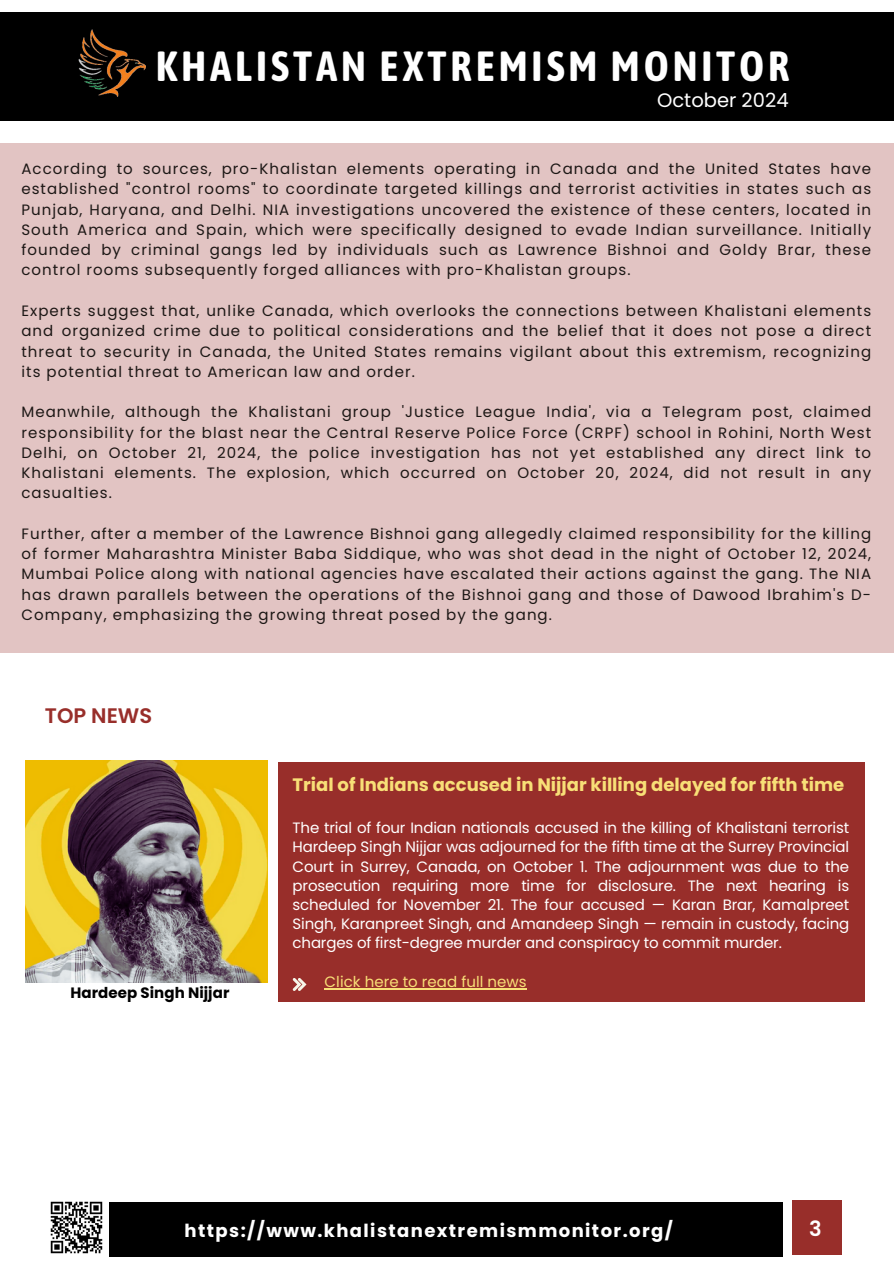
<style>
.page{position:relative;width:894px;height:1264px;background:#fff}
.page>*{position:absolute;margin:0;border:0;box-sizing:border-box;transform-origin:0 0}
.t1{font:700 42px "Asap Condensed";letter-spacing:.09em;color:#fff}
.t2{font:600 21px "Poppins";color:#982e2a}
.t3{font:600 21px "Poppins";color:#fff}
.t4{font:19.5px "Poppins";color:#fff}
.t5{font:700 18px "Poppins";color:#f8df77}
.t6{font:700 18px "Poppins";letter-spacing:.08em;color:#fff}
.t7{font:15px/20.2px "Poppins";letter-spacing:.07em;color:#1c1715;text-align:justify}
.t8{font:15px/19.2px "Poppins";letter-spacing:-.01em;color:#fff;text-align:justify}
.t9{font:15px "Poppins";letter-spacing:.005em;color:#f8df77}
.t10{font:700 15px "Poppins";letter-spacing:.005em;color:#000}
</style>
<div class="page">
<div style="left:0;top:12px;width:893px;height:109px;background:#000"></div>
<img style="left:78px;top:29px;width:67px;height:68px">
<div style="left:109px;top:1202px;width:673px;height:54px;background:#000"></div>
<div style="left:791px;top:1200px;width:49px;height:54px;background:#982e2a"></div>
<img style="left:50px;top:1201px;width:53px;height:53px">
<div style="left:0;top:143px;width:893px;height:509px;background:#e2c4c3"></div>
<div style="left:278px;top:762px;width:586px;height:239px;background:#982e2a"></div>
<svg style="left:293px;top:978px;width:13px;height:12px"></svg>
<img style="left:26px;top:760px;width:242px;height:222px">
<hr style="left:324px;top:988px;width:202px;height:1px;background:#f8df77">
<p class="t1" style="left:156px;top:42px;width:635px">KHALISTAN EXTREMISM MONITOR</p>
<p class="t4" style="left:657px;top:86px;width:133px">October 2024</p>
<h2 class="t7" style="left:21px;top:159px;width:851px">According to sources, pro-Khalistan elements operating in Canada and the United States have established "control rooms" to coordinate targeted killings and terrorist activities in states such as Punjab, Haryana, and Delhi. NIA investigations uncovered the existence of these centers, located in South America and Spain, which were specifically designed to evade Indian surveillance. Initially founded by criminal gangs led by individuals such as Lawrence Bishnoi and Goldy Brar, these control rooms subsequently forged alliances with pro-Khalistan groups.</h2>
<p class="t7" style="left:21px;top:300px;width:851px">Experts suggest that, unlike Canada, which overlooks the connections between Khalistani elements and organized crime due to political considerations and the belief that it does not pose a direct threat to security in Canada, the United States remains vigilant about this extremism, recognizing its potential threat to American law and order.</p>
<h5 class="t7" style="left:21px;top:402px;width:851px">Meanwhile, although the Khalistani group 'Justice League India', via a Telegram post, claimed responsibility for the blast near the Central Reserve Police Force (CRPF) school in Rohini, North West Delhi, on October 21, 2024, the police investigation has not yet established any direct link to Khalistani elements. The explosion, which occurred on October 20, 2024, did not result in any casualties.</h5>
<h4 class="t7" style="left:21px;top:523px;width:851px">Further, after a member of the Lawrence Bishnoi gang allegedly claimed responsibility for the killing of former Maharashtra Minister Baba Siddique, who was shot dead in the night of October 12, 2024, Mumbai Police along with national agencies have escalated their actions against the gang. The NIA has drawn parallels between the operations of the Bishnoi gang and those of Dawood Ibrahim's D-Company, emphasizing the growing threat posed by the gang.</h4>
<p class="t2" style="left:45px;top:701px;width:109px">TOP NEWS</p>
<p class="t10" style="left:70px;top:982px;width:160px">Hardeep Singh Nijjar</p>
<p class="t5" style="left:292px;top:772px;width:553px">Trial of Indians accused in Nijjar killing delayed for fifth time</p>
<p class="t8" style="left:292px;top:818px;width:558px">The trial of four Indian nationals accused in the killing of Khalistani terrorist Hardeep Singh Nijjar was adjourned for the fifth time at the Surrey Provincial Court in Surrey, Canada, on October 1. The adjournment was due to the prosecution requiring more time for disclosure. The next hearing is scheduled for November 21. The four accused — Karan Brar, Kamalpreet Singh, Karanpreet Singh, and Amandeep Singh — remain in custody, facing charges of first-degree murder and conspiracy to commit murder.</p>
<p class="t9" style="left:324px;top:971px;width:203px">Click here to read full news</p>
<p class="t6" style="left:184px;top:1218px;width:489px">https://www.khalistanextremismmonitor.org/</p>
<p class="t3" style="left:809px;top:1213px;width:14px">3</p>
</div>
